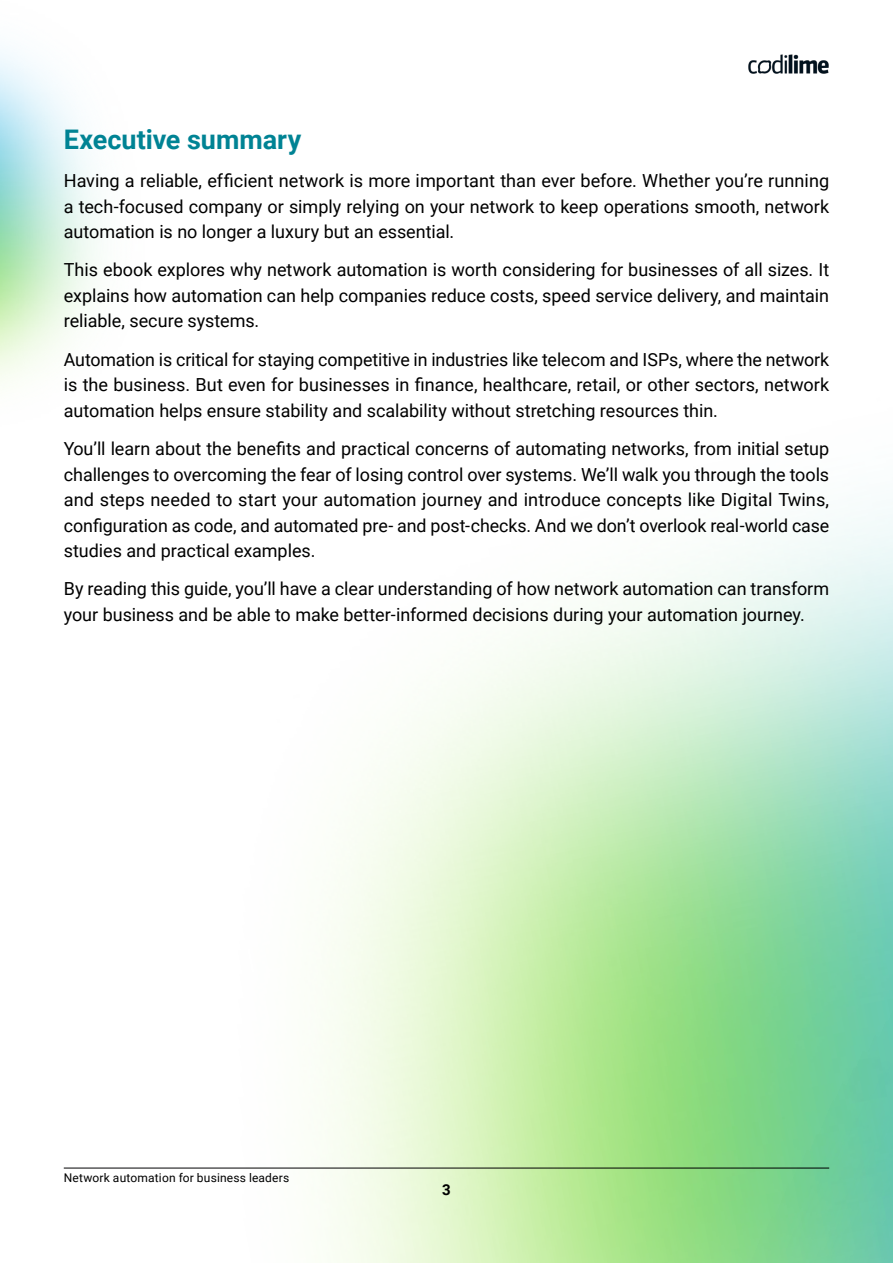
<style>
.page{position:relative;width:893px;height:1263px;background:#fff}
.page>*{position:absolute;margin:0;border:0;box-sizing:border-box;transform-origin:0 0}
.t1{font:700 27px "Roboto";color:#008394}
.t2{font:18px/25.5px "Roboto";letter-spacing:-.005em;color:#000;text-align:justify}
.t3{font:700 15px "Roboto";color:#000}
.t4{font:12px "Roboto";letter-spacing:.015em;color:#000}
</style>
<div class="page">
<img style="left:748px;top:54px;width:81px;height:20px">
<img style="left:63px;top:511px;width:830px;height:752px">
<img style="left:602px;top:541px;width:291px;height:722px">
<h1 class="t1" style="left:64px;top:120px;width:239px">Executive summary</h1>
<p class="t2" style="left:64px;top:167px;width:767px">Having a reliable, efficient network is more important than ever before. Whether you’re running a tech-focused company or simply relying on your network to keep operations smooth, network automation is no longer a luxury but an essential.</p>
<p class="t2" style="left:64px;top:257px;width:767px">This ebook explores why network automation is worth considering for businesses of all sizes. It explains how automation can help companies reduce costs, speed service delivery, and maintain reliable, secure systems.</p>
<p class="t2" style="left:64px;top:346px;width:767px">Automation is critical for staying competitive in industries like telecom and ISPs, where the network is the business. But even for businesses in finance, healthcare, retail, or other sectors, network automation helps ensure stability and scalability without stretching resources thin.</p>
<p class="t2" style="left:64px;top:435px;width:767px">You’ll learn about the benefits and practical concerns of automating networks, from initial setup challenges to overcoming the fear of losing control over systems. We’ll walk you through the tools and steps needed to start your automation journey and introduce concepts like Digital Twins, configuration as code, and automated pre- and post-checks. And we don’t overlook real-world case studies and practical examples.</p>
<p class="t2" style="left:64px;top:575px;width:767px">By reading this guide, you’ll have a clear understanding of how network automation can transform your business and be able to make better-informed decisions during your automation journey.</p>
<p class="t4" style="left:64px;top:1169px;width:227px">Network automation for business leaders</p>
<p class="t3" style="left:442px;top:1179px;width:10px">3</p>
</div>
